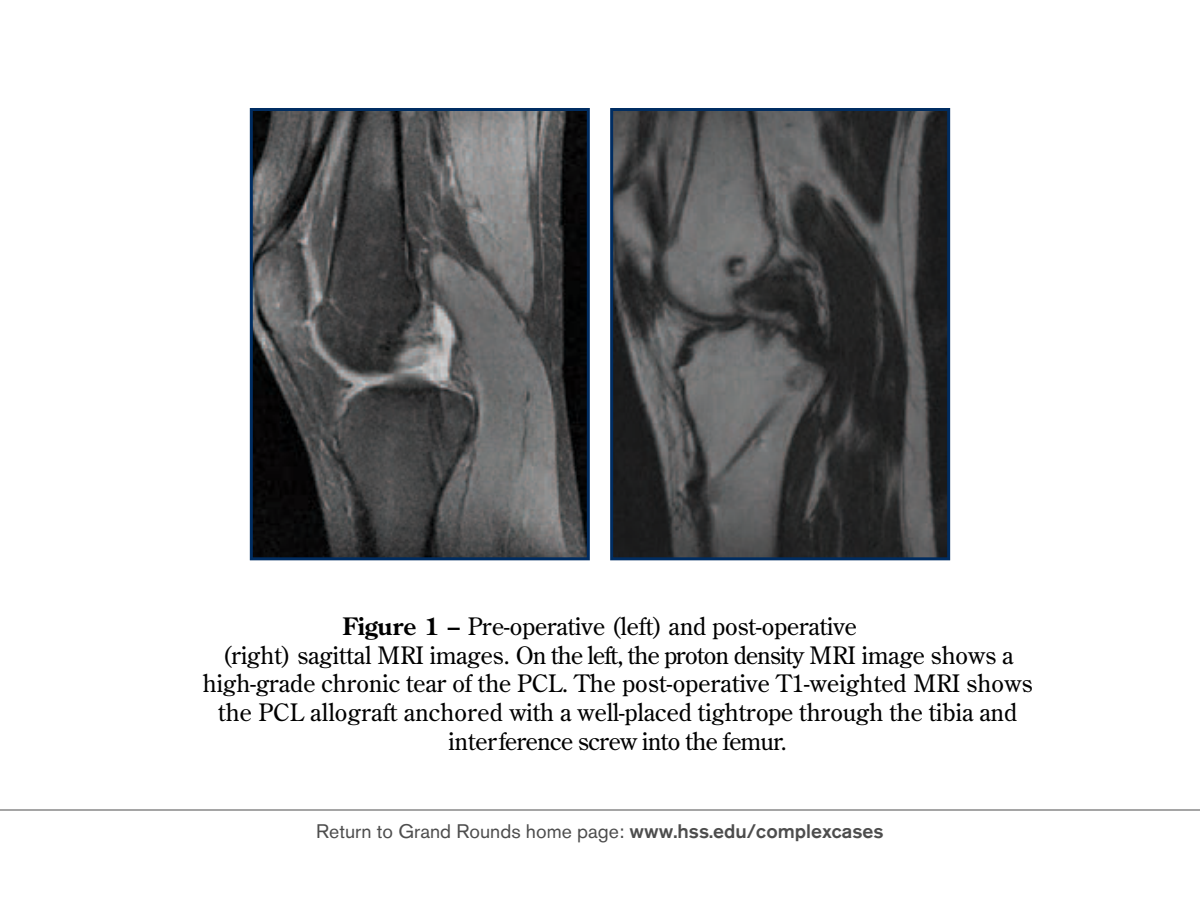
<style>
.page{position:relative;width:1200px;height:900px;background:#fff}
.page>*{position:absolute;margin:0;border:0;box-sizing:border-box;transform-origin:0 0}
.t1{font:24px "Century Old Style Std";color:#000}
.t2{font:24px "Century Old Style Std";letter-spacing:-.02em;color:#000}
.t3{font:19.5px "Akzidenz Grotesk BQ";color:#4d4d4d}
.s1{font-weight:700}
.s2{font-weight:500}
</style>
<div class="page">
<hr style="left:0;top:810px;width:1200px;height:1px;background:#4d4d4d">
<img style="left:254px;top:112px;width:332px;height:444px">
<div style="left:250px;top:108px;width:340px;height:452px;border:3px solid #002d62"></div>
<img style="left:614px;top:112px;width:332px;height:444px">
<div style="left:610px;top:108px;width:340px;height:452px;border:3px solid #002d62"></div>
<p class="t1" style="left:343px;top:611px;width:516px"><span class="s1">Figure 1 –</span> Pre-operative (left) and post-operative</p>
<p class="t1" style="left:222px;top:639px;width:793px">(right) sagittal MRI images. On the left, the proton density MRI image shows a</p>
<p class="t1" style="left:203px;top:668px;width:831px">high-grade chronic tear of the PCL. The post-operative T1-weighted MRI shows</p>
<p class="t1" style="left:218px;top:697px;width:801px">the PCL allograft anchored with a well-placed tightrope through the tibia and</p>
<p class="t2" style="left:449px;top:726px;width:340px">interference screw into the femur.</p>
<p class="t3" style="left:316px;top:819px;width:569px">Return to Grand Rounds home page: <span class="s2">www.hss.edu/complexcases</span></p>
</div>
